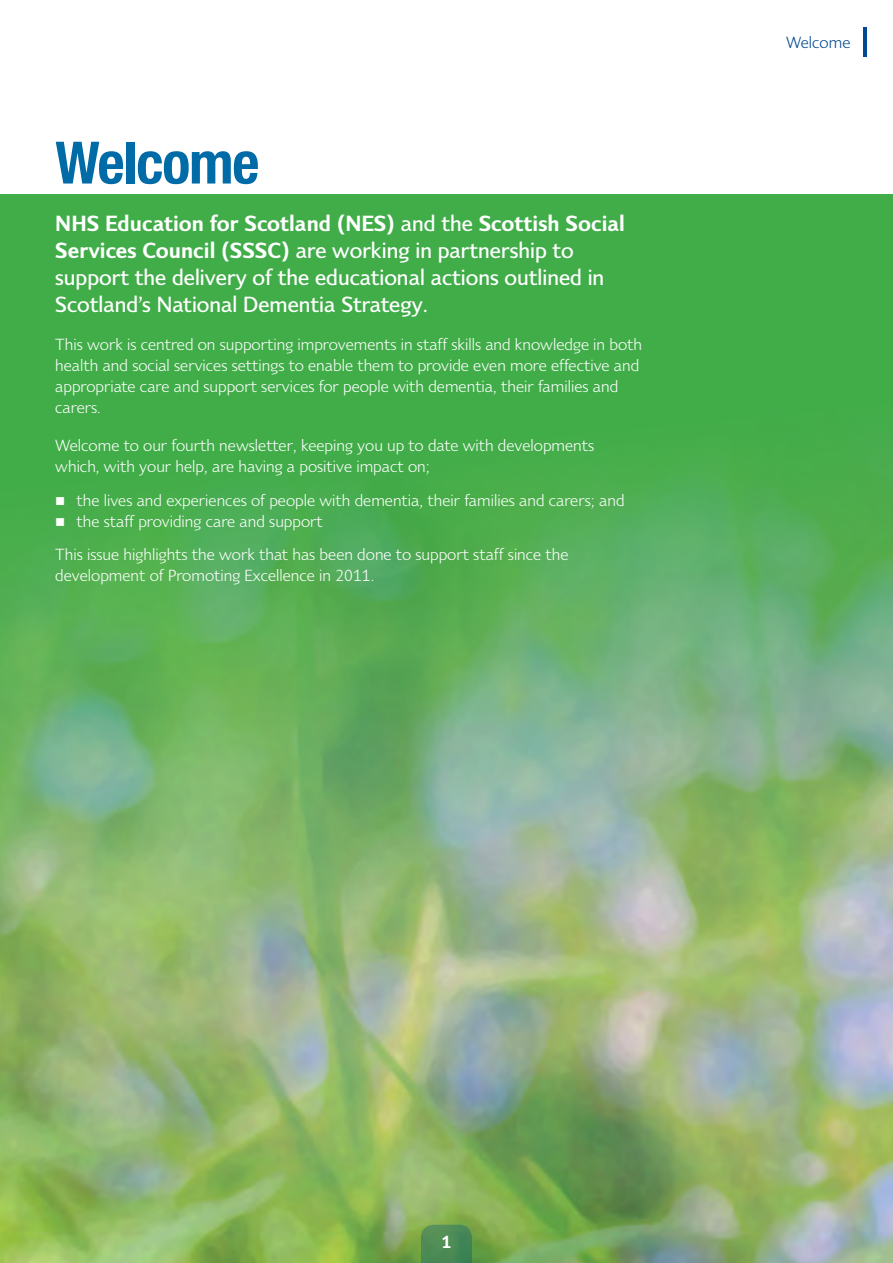
<style>
.page{position:relative;width:893px;height:1263px;background:#fff}
.page>*{position:absolute;margin:0;border:0;box-sizing:border-box;transform-origin:0 0}
.t1{font:700 condensed 58.5px "Helvetica Neue";letter-spacing:-.02em;color:#006ba6}
.t2{font:500 22.5px/27px "Sky Sans";color:#fff}
.t3{font:600 18px "Sky Sans";color:#fff}
.t4{font:16.5px/21px "Sky Sans";color:#fff}
.t5{font:16.5px "Sky Sans";color:#004990}
.s1{font-weight:600}
</style>
<div class="page">
<img style="left:0;top:195px;width:893px;height:1068px">
<svg style="left:421px;top:1225px;width:51px;height:38px;background:#4c8a55"></svg>
<hr style="left:863px;top:27px;width:3px;height:30px;background:#004990">
<h1 class="t1" style="left:55px;top:114px;width:206px">Welcome</h1>
<h2 class="t2" style="left:55px;top:209px;width:571px"><span class="s1">NHS Education for Scotland (NES)</span> and the <span class="s1">Scottish Social Services Council (SSSC)</span> are working in partnership to support the delivery of the educational actions outlined in Scotland’s National Dementia Strategy.</h2>
<p class="t4" style="left:55px;top:334px;width:588px">This work is centred on supporting improvements in staff skills and knowledge in both health and social services settings to enable them to provide even more effective and appropriate care and support services for people with dementia, their families and carers.</p>
<p class="t4" style="left:55px;top:435px;width:540px">Welcome to our fourth newsletter, keeping you up to date with developments which, with your help, are having a positive impact on;</p>
<p class="t4" style="left:55px;top:489px;width:571px">■ the lives and experiences of people with dementia, their families and carers; and</p>
<p class="t4" style="left:55px;top:504px;width:515px;line-height:33.8px">■ the staff providing care and support<br>This issue highlights the work that has been done to support staff since the</p>
<p class="t4" style="left:55px;top:565px;width:321px">development of Promoting Excellence in 2011.</p>
<p class="t5" style="left:786px;top:33px;width:66px">Welcome</p>
<p class="t3" style="left:442px;top:1231px;width:11px">1</p>
</div>
